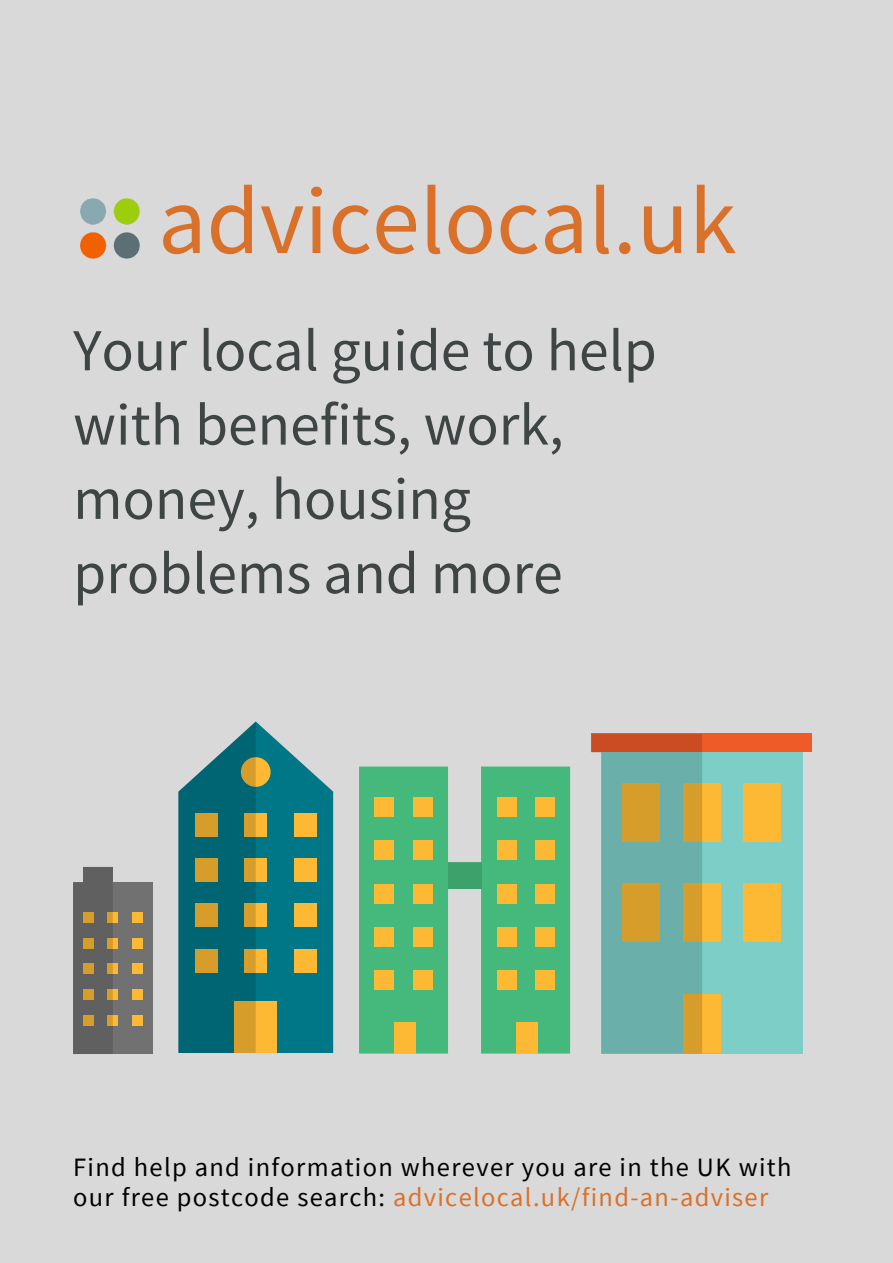
<style>
.page{position:relative;width:893px;height:1263px;background:#d9d9d9}
.page>*{position:absolute;margin:0;border:0;box-sizing:border-box;transform-origin:0 0}
.t1{font:96px "Source Sans Pro";color:#da712a}
.t2{font:59.62px/74.2px "Source Sans Pro";color:#3f4545}
.t3{font:26.47px/29.8px "Source Sans Pro";letter-spacing:.05em;color:#000}
.s1{color:#da712a}
</style>
<div class="page">
<div style="left:73px;top:882px;width:80px;height:172px;background:#717171"></div>
<div style="left:108px;top:1015px;width:10px;height:11px;background:#fdb933"></div>
<div style="left:132px;top:1015px;width:11px;height:11px;background:#fdb933"></div>
<div style="left:132px;top:989px;width:11px;height:11px;background:#fdb933"></div>
<div style="left:132px;top:964px;width:11px;height:10px;background:#fdb933"></div>
<div style="left:108px;top:938px;width:10px;height:10px;background:#fdb933"></div>
<div style="left:132px;top:938px;width:11px;height:10px;background:#fdb933"></div>
<div style="left:108px;top:912px;width:10px;height:10px;background:#fdb933"></div>
<div style="left:108px;top:989px;width:10px;height:11px;background:#fdb933"></div>
<div style="left:108px;top:964px;width:10px;height:10px;background:#fdb933"></div>
<div style="left:132px;top:912px;width:11px;height:10px;background:#fdb933"></div>
<svg style="left:73px;top:867px;width:40px;height:187px;background:#716a5b"></svg>
<div style="left:601px;top:752px;width:201px;height:301px;background:#7ecec8"></div>
<div style="left:683px;top:783px;width:38px;height:58px;background:#fdb933"></div>
<div style="left:683px;top:994px;width:38px;height:59px;background:#fdb933"></div>
<div style="left:683px;top:883px;width:38px;height:59px;background:#fdb933"></div>
<div style="left:743px;top:883px;width:37px;height:59px;background:#fdb933"></div>
<div style="left:743px;top:783px;width:37px;height:58px;background:#fdb933"></div>
<div style="left:591px;top:733px;width:221px;height:19px;background:#ef5a29"></div>
<svg style="left:591px;top:734px;width:111px;height:319px;background:#91a98a"></svg>
<svg style="left:359px;top:766px;width:211px;height:287px;fill:#45b97c"></svg>
<div style="left:374px;top:927px;width:20px;height:20px;background:#fdb933"></div>
<div style="left:413px;top:927px;width:20px;height:20px;background:#fdb933"></div>
<div style="left:535px;top:927px;width:20px;height:20px;background:#fdb933"></div>
<div style="left:497px;top:840px;width:19px;height:20px;background:#fdb933"></div>
<div style="left:374px;top:970px;width:20px;height:20px;background:#fdb933"></div>
<div style="left:413px;top:970px;width:20px;height:20px;background:#fdb933"></div>
<div style="left:374px;top:883px;width:20px;height:20px;background:#fdb933"></div>
<div style="left:413px;top:883px;width:20px;height:20px;background:#fdb933"></div>
<div style="left:374px;top:840px;width:20px;height:20px;background:#fdb933"></div>
<div style="left:413px;top:840px;width:20px;height:20px;background:#fdb933"></div>
<div style="left:374px;top:797px;width:20px;height:19px;background:#fdb933"></div>
<div style="left:413px;top:797px;width:20px;height:19px;background:#fdb933"></div>
<div style="left:394px;top:1022px;width:22px;height:31px;background:#fdb933"></div>
<div style="left:497px;top:970px;width:19px;height:20px;background:#fdb933"></div>
<div style="left:535px;top:970px;width:20px;height:20px;background:#fdb933"></div>
<div style="left:497px;top:927px;width:19px;height:20px;background:#fdb933"></div>
<div style="left:497px;top:883px;width:19px;height:20px;background:#fdb933"></div>
<div style="left:535px;top:883px;width:20px;height:20px;background:#fdb933"></div>
<div style="left:535px;top:840px;width:20px;height:20px;background:#fdb933"></div>
<div style="left:497px;top:797px;width:19px;height:19px;background:#fdb933"></div>
<div style="left:535px;top:797px;width:20px;height:19px;background:#fdb933"></div>
<div style="left:516px;top:1022px;width:22px;height:31px;background:#fdb933"></div>
<div style="left:448px;top:862px;width:33px;height:27px;background:#3ca16b"></div>
<svg style="left:271px;top:735px;width:62px;height:318px;background:#17818e"></svg>
<div style="left:235px;top:1001px;width:42px;height:52px;background:#fdb933"></div>
<div style="left:294px;top:949px;width:23px;height:23px;background:#fdb933"></div>
<div style="left:294px;top:858px;width:23px;height:23px;background:#fdb933"></div>
<div style="left:294px;top:904px;width:23px;height:23px;background:#fdb933"></div>
<div style="left:294px;top:813px;width:23px;height:23px;background:#fdb933"></div>
<svg style="left:178px;top:721px;width:93px;height:332px;background:#48806e"></svg>
<img style="left:80px;top:198px;width:60px;height:61px">
<h1 class="t1" style="left:158px;top:159px;width:580px">advicelocal.uk</h1>
<h2 class="t2" style="left:73px;top:312px;width:585px">Your local guide to help with benefits, work, money, housing problems and more</h2>
<p class="t3" style="left:73px;top:1152px;width:720px">Find help and information wherever you are in the UK with our free postcode search: <span class="s1">advicelocal.uk/find-an-adviser</span></p>
</div>
